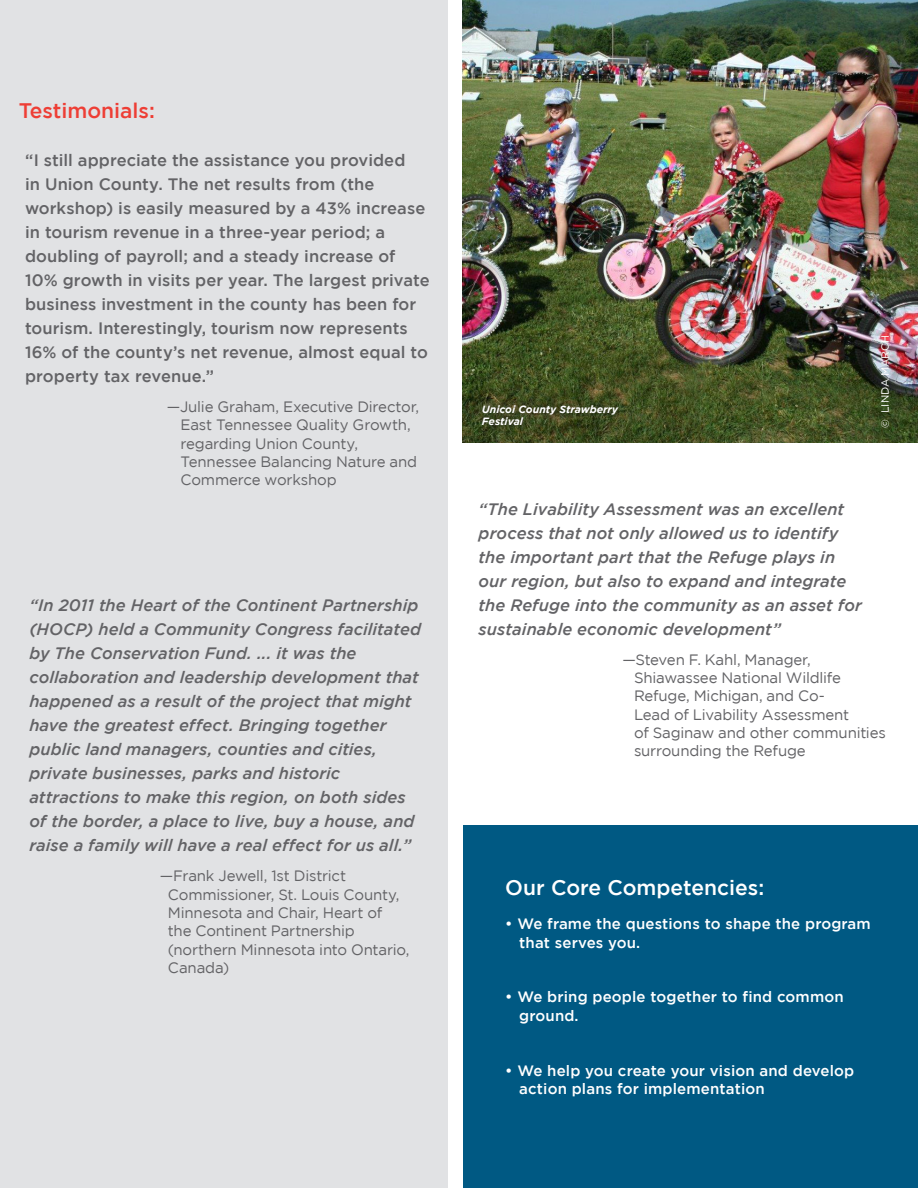
<style>
.page{position:relative;width:918px;height:1188px;background:#fff}
.page>*{position:absolute;margin:0;border:0;box-sizing:border-box;transform-origin:0 0}
.t1{font:500 21px "Gotham";color:#fff}
.t2{font:500 21px "Gotham";color:#ee3e35}
.callout{font:italic 500 16.5px/24px "Gotham";letter-spacing:.005em;color:#636366}
.callout-2{font:500 16.5px "Gotham";letter-spacing:.005em;color:#636366}
.callout-3{font:15px/18.3px "Gotham";letter-spacing:-.01em;color:#636366}
.t3{font:500 15px/18.3px "Gotham";letter-spacing:.01em;color:#fff}
.t4{font:italic 700 10.5px/12px "Gotham";color:#fff}
.t5{font:10.5px "Gotham";color:#fff}
</style>
<div class="page">
<div style="left:0;top:0;width:447px;height:1188px;background:#e1e2e4"></div>
<img style="left:462px;top:0;width:456px;height:442px">
<div style="left:883px;top:338px;width:23px;height:106px;background:#231f20;opacity:.75"></div>
<div style="left:475px;top:398px;width:151px;height:35px;background:#231f20;opacity:.75"></div>
<div style="left:464px;top:825px;width:454px;height:363px;background:#005983"></div>
<p class="t2" style="left:19px;top:98px;width:138px">Testimonials:</p>
<p class="callout-2" style="left:25px;top:151px;width:382px">“I still appreciate the assistance you provided</p>
<p class="callout-2" style="left:25px;top:175px;width:351px">in Union County. The net results from (the</p>
<p class="callout-2" style="left:25px;top:199px;width:402px">workshop) is easily measured by a 43% increase</p>
<p class="callout-2" style="left:25px;top:223px;width:362px">in tourism revenue in a three-year period; a</p>
<p class="callout-2" style="left:25px;top:247px;width:372px">doubling of payroll; and a steady increase of</p>
<p class="callout-2" style="left:25px;top:271px;width:406px">10% growth in visits per year. The largest private</p>
<p class="callout-2" style="left:25px;top:295px;width:393px">business investment in the county has been for</p>
<p class="callout-2" style="left:25px;top:319px;width:384px">tourism. Interestingly, tourism now represents</p>
<p class="callout-2" style="left:25px;top:343px;width:404px">16% of the county’s net revenue, almost equal to</p>
<p class="callout-2" style="left:25px;top:367px;width:191px">property tax revenue.”</p>
<p class="callout-3" style="left:180px;top:397px;width:240px;text-indent:-14px">—Julie Graham, Executive Director,<br>East Tennessee Quality Growth, regarding Union County,<br>Tennessee Balancing Nature and<br>Commerce workshop</p>
<p class="callout" style="left:29px;top:593px;width:391px">“In 2011 the Heart of the Continent Partnership</p>
<p class="callout" style="left:29px;top:617px;width:393px">(HOCP) held a Community Congress facilitated</p>
<p class="callout" style="left:29px;top:641px;width:329px">by The Conservation Fund. ... it was the</p>
<p class="callout" style="left:29px;top:665px;width:391px">collaboration and leadership development that</p>
<p class="callout" style="left:29px;top:689px;width:384px">happened as a result of the project that might</p>
<p class="callout" style="left:29px;top:713px;width:359px">have the greatest effect. Bringing together</p>
<p class="callout" style="left:29px;top:737px;width:349px">public land managers, counties and cities,</p>
<p class="callout" style="left:29px;top:761px;width:312px">private businesses, parks and historic</p>
<p class="callout" style="left:29px;top:785px;width:378px">attractions to make this region, on both sides</p>
<p class="callout" style="left:29px;top:809px;width:387px">of the border, a place to live, buy a house, and</p>
<p class="callout" style="left:29px;top:833px;width:384px">raise a family will have a real effect for us all.”</p>
<p class="callout-3" style="left:168px;top:867px;width:243px;text-indent:-8px">—Frank Jewell, 1st District<br>Commissioner, St. Louis County,<br>Minnesota and Chair, Heart of the Continent Partnership (northern Minnesota into Ontario,<br>Canada)</p>
<p class="t4" style="left:482px;top:403px;width:138px">Unicoi County Strawberry<br>Festival</p>
<p class="t5" style="left:879px;top:428px;width:94px;rotate:-90deg">© LINDA MARCH</p>
<p class="callout" style="left:479px;top:497px;width:385px">“The Livability Assessment was an excellent process that not only allowed us to identify the important part that the Refuge plays in our region, but also to expand and integrate the Refuge into the community as an asset for sustainable economic development”</p>
<p class="callout-3" style="left:634px;top:650px;width:253px;text-indent:-11px">—Steven F. Kahl, Manager,<br>Shiawassee National Wildlife<br>Refuge, Michigan, and Co-<br>Lead of Livability Assessment<br>of Saginaw and other communities surrounding the Refuge</p>
<p class="t1" style="left:505px;top:875px;width:261px">Our Core Competencies:</p>
<p class="t3" style="left:519px;top:914px;width:353px;text-indent:-14px">• We frame the questions to shape the program that serves you.</p>
<p class="t3" style="left:519px;top:988px;width:326px;text-indent:-14px">• We bring people together to find common ground.</p>
<p class="t3" style="left:519px;top:1061px;width:336px;text-indent:-14px">• We help you create your vision and develop action plans for implementation</p>
</div>
